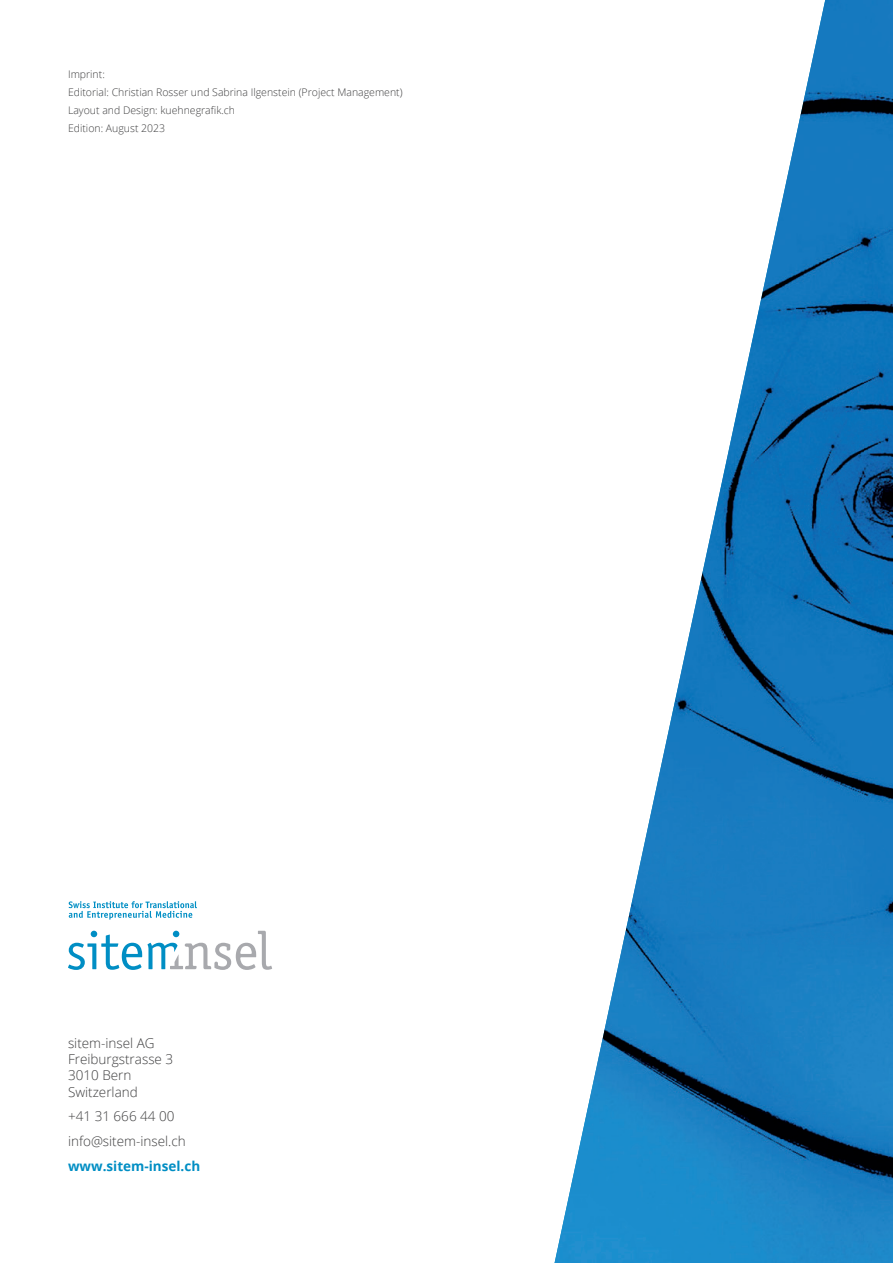
<style>
.page{position:relative;width:893px;height:1263px;background:#fff}
.page>*{position:absolute;margin:0;border:0;box-sizing:border-box;transform-origin:0 0}
.t1{font:300 13.5px/16.2px "Open Sans";color:#3e3e3f}
.t2{font:700 13.5px "Open Sans";color:#008ec4}
.t3{font:300 10.5px "Open Sans";color:#3e3e3f}
</style>
<div class="page">
<svg style="left:68px;top:931px;width:204px;height:39px"></svg>
<svg style="left:69px;top:901px;width:128px;height:19px"></svg>
<img style="left:555px;top:0;width:338px;height:1263px">
<p class="t3" style="left:68px;top:67px;width:38px">Imprint:</p>
<p class="t3" style="left:68px;top:85px;width:336px">Editorial: Christian Rosser und Sabrina Ilgenstein (Project Management)</p>
<p class="t3" style="left:68px;top:103px;width:169px">Layout and Design: kuehnegrafik.ch</p>
<p class="t3" style="left:68px;top:121px;width:99px">Edition: August 2023</p>
<p class="t1" style="left:68px;top:1034px;width:107px">sitem-insel AG<br>Freiburgstrasse 3<br>3010 Bern<br>Switzerland</p>
<p class="t1" style="left:68px;top:1108px;width:108px">+41 31 666 44 00</p>
<p class="t1" style="left:68px;top:1132px;width:119px">info@sitem-insel.ch</p>
<p class="t2" style="left:68px;top:1156px;width:134px">www.sitem-insel.ch</p>
</div>
